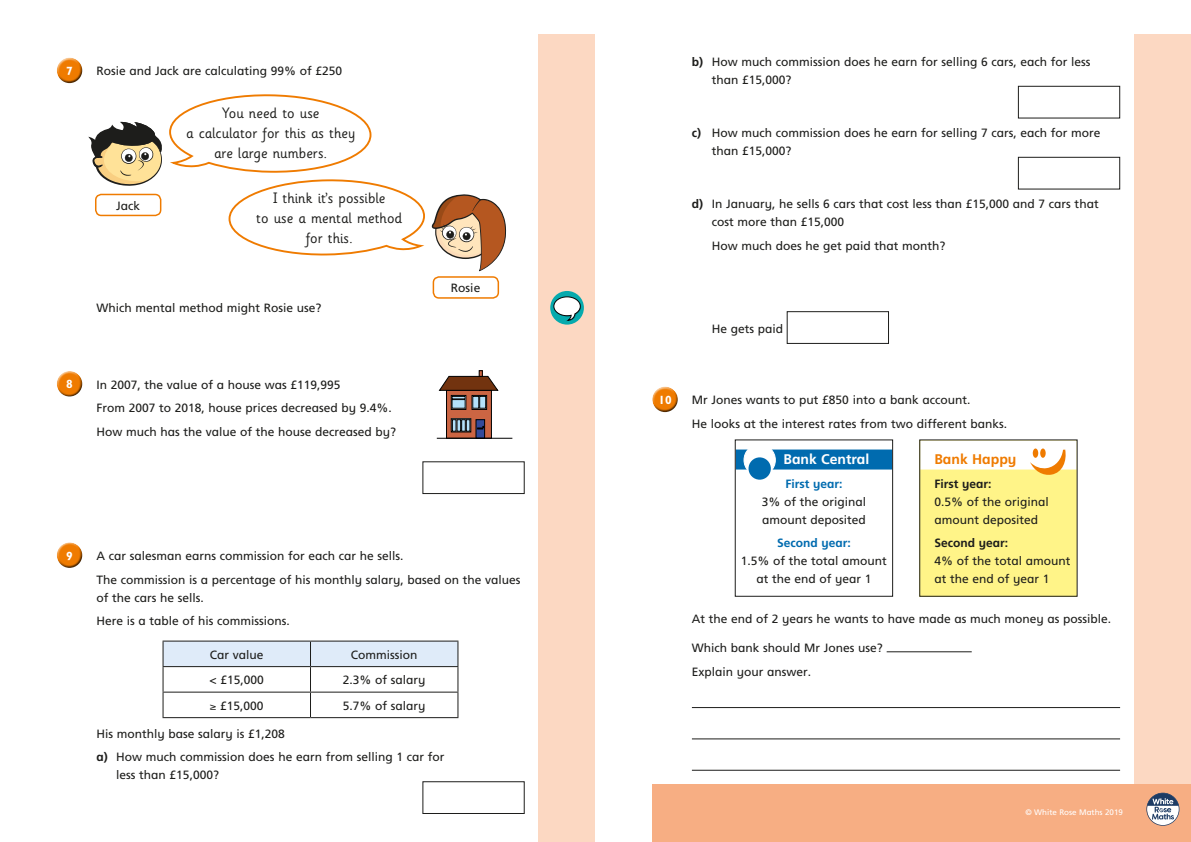
<style>
.page{position:relative;width:1191px;height:842px;background:#fff}
.page>*{position:absolute;margin:0;border:0;box-sizing:border-box;transform-origin:0 0}
.t1{font:15px/20px "Sassoon Infant Std";color:#1d1d1b;text-align:center}
.t2{font:700 14px "Frutiger Inf";color:#fff}
.t3{font:700 14px "Frutiger Inf";color:#ef7b00}
.t4{font:12px/23.7px "Frutiger Inf";color:#1d1d1b}
.t5{font:700 12px "Frutiger Inf";color:#006baf}
.t6{font:700 12px "Frutiger Inf";color:#1d1d1b}
.t7{font:700 12px "Gill Infant";color:#fff}
.t8{font:8px "Frutiger Inf";color:#fff}
.s1{font-weight:700}
</style>
<div class="page">
<div style="left:539px;top:34px;width:99px;height:808px;background:#fcd8c2"></div>
<div style="left:595px;top:0;width:48px;height:842px;background:#fff"></div>
<div style="left:1134px;top:34px;width:57px;height:808px;background:#fcd8c2"></div>
<div style="left:57px;top:57px;width:26px;height:21px;background:#fff;opacity:.75"></div>
<div style="left:57px;top:61px;width:27px;height:23px;background:#1d1d1b;opacity:.75"></div>
<div style="left:57px;top:371px;width:26px;height:20px;background:#fff;opacity:.75"></div>
<div style="left:57px;top:375px;width:27px;height:23px;background:#1d1d1b;opacity:.75"></div>
<div style="left:422px;top:461px;width:102px;height:33px;border:1px solid #1d1d1b"></div>
<div style="left:57px;top:542px;width:26px;height:20px;background:#fff;opacity:.75"></div>
<div style="left:57px;top:546px;width:27px;height:23px;background:#1d1d1b;opacity:.75"></div>
<svg style="left:162px;top:641px;width:296px;height:76px"></svg>
<hr style="left:162px;top:717px;width:148px;height:1px;background:#1d1d1b">
<hr style="left:310px;top:717px;width:148px;height:1px;background:#1d1d1b">
<div style="left:422px;top:781px;width:102px;height:33px;border:1px solid #1d1d1b"></div>
<div style="left:652px;top:785px;width:539px;height:57px;background:#f7ae83"></div>
<svg style="left:1146px;top:793px;width:33px;height:33px"></svg>
<hr style="left:692px;top:707px;width:428px;height:1px;background:#1d1d1b">
<hr style="left:692px;top:738px;width:428px;height:1px;background:#1d1d1b">
<hr style="left:692px;top:770px;width:428px;height:1px;background:#1d1d1b">
<div style="left:1018px;top:86px;width:102px;height:32px;border:1px solid #1d1d1b"></div>
<div style="left:1018px;top:157px;width:102px;height:32px;border:1px solid #1d1d1b"></div>
<div style="left:787px;top:311px;width:102px;height:33px;border:1px solid #1d1d1b"></div>
<div style="left:652px;top:386px;width:26px;height:21px;background:#fff;opacity:.75"></div>
<div style="left:652px;top:390px;width:27px;height:23px;background:#1d1d1b;opacity:.75"></div>
<hr style="left:886px;top:651px;width:85px;height:1px;background:#1d1d1b">
<svg style="left:550px;top:291px;width:34px;height:34px"></svg>
<svg style="left:553px;top:297px;width:28px;height:24px"></svg>
<svg style="left:88px;top:94px;width:419px;height:177px"></svg>
<div style="left:96px;top:194px;width:65px;height:21px;background:#fff;border-radius:6px"></div>
<div style="left:95px;top:194px;width:66px;height:22px;border:2px solid #ef7b00;border-radius:6px"></div>
<div style="left:432px;top:276px;width:67px;height:23px;border:2px solid #ef7b00;border-radius:6px"></div>
<svg style="left:448px;top:399px;width:42px;height:37px"></svg>
<div style="left:446px;top:390px;width:46px;height:48px;border:1px solid #000"></div>
<div style="left:476px;top:420px;width:8px;height:18px;background:#334a9a"></div>
<div style="left:476px;top:419px;width:9px;height:19px;border:1px solid #000"></div>
<div style="left:451px;top:419px;width:20px;height:13px;background:#313131"></div>
<div style="left:451px;top:418px;width:20px;height:14px;border:1px solid #000"></div>
<div style="left:466px;top:419px;width:4px;height:12px;border:1px solid #000"></div>
<div style="left:461px;top:419px;width:4px;height:12px;border:1px solid #000"></div>
<div style="left:457px;top:419px;width:4px;height:12px;border:1px solid #000"></div>
<div style="left:452px;top:419px;width:4px;height:12px;border:1px solid #000"></div>
<div style="left:451px;top:395px;width:15px;height:15px;border:1px solid #000"></div>
<div style="left:472px;top:395px;width:15px;height:15px;border:1px solid #000"></div>
<div style="left:452px;top:400px;width:13px;height:8px;background:#b4e1fa"></div>
<div style="left:452px;top:399px;width:13px;height:9px;border:1px solid #000"></div>
<div style="left:473px;top:396px;width:6px;height:12px;background:#b4e1fa"></div>
<div style="left:479px;top:396px;width:7px;height:12px;background:#b4e1fa"></div>
<div style="left:479px;top:396px;width:7px;height:12px;border:1px solid #000"></div>
<svg style="left:439px;top:370px;width:60px;height:29px"></svg>
<svg style="left:477px;top:426px;width:7px;height:3px"></svg>
<hr style="left:437px;top:438px;width:75px;height:1px;background:#000">
<div style="left:735px;top:449px;width:157px;height:20px;background:#006baf"></div>
<div style="left:734px;top:439px;width:159px;height:158px;border:1px solid #1d1d1b"></div>
<div style="left:919px;top:440px;width:158px;height:156px;background:#fff488"></div>
<div style="left:920px;top:440px;width:156px;height:29px;background:#fff"></div>
<div style="left:919px;top:439px;width:158px;height:158px;border:1px solid #1d1d1b"></div>
<div style="left:744px;top:444px;width:31px;height:32px;background:#fff;border-radius:50%"></div>
<div style="left:743px;top:444px;width:33px;height:32px;border:1px solid #fff;border-radius:50%"></div>
<div style="left:748px;top:457px;width:23px;height:23px;background:#006baf;border-radius:50%"></div>
<svg style="left:1030px;top:449px;width:37px;height:26px"></svg>
<div style="left:1040px;top:448px;width:5px;height:10px;background:#ef7b00;border-radius:50%"></div>
<div style="left:1032px;top:448px;width:6px;height:10px;background:#ef7b00;border-radius:50%"></div>
<p class="t7" style="left:66px;top:64px;width:8px">7</p>
<p class="t4" style="left:96px;top:59px;width:247px">Rosie and Jack are calculating 99% of £250</p>
<p class="t4" style="left:116px;top:193px;width:25px">Jack</p>
<p class="t1" style="left:186px;top:103px;width:171px">You need to use<br>a calculator for this as they are large numbers.</p>
<p class="t1" style="left:256px;top:188px;width:147px">I think it’s possible<br>to use a mental method for this.</p>
<p class="t4" style="left:96px;top:296px;width:227px">Which mental method might Rosie use?</p>
<p class="t7" style="left:66px;top:377px;width:8px">8</p>
<p class="t4" style="left:96px;top:372px;width:301px">In 2007, the value of a house was £119,995<br>From 2007 to 2018, house prices decreased by 9.4%.<br>How much has the value of the house decreased by?</p>
<p class="t4" style="left:451px;top:276px;width:31px">Rosie</p>
<p class="t7" style="left:66px;top:548px;width:8px">9</p>
<p class="t4" style="left:96px;top:544px;width:426px">A car salesman earns commission for each car he sells.<br>The commission is a percentage of his monthly salary, based on the values</p>
<p class="t4" style="left:96px;top:585px;width:195px">of the cars he sells.<br>Here is a table of his commissions.</p>
<p class="t4" style="left:210px;top:642px;width:55px">Car value</p>
<p class="t4" style="left:351px;top:642px;width:68px">Commission</p>
<p class="t4" style="left:210px;top:668px;width:56px">&lt; £15,000</p>
<p class="t4" style="left:343px;top:668px;width:84px">2.3% of salary</p>
<p class="t4" style="left:210px;top:693px;width:55px">≥ £15,000</p>
<p class="t4" style="left:343px;top:693px;width:84px">5.7% of salary</p>
<p class="t4" style="left:96px;top:722px;width:349px">His monthly base salary is £1,208<br><span class="s1">a)</span> How much commission does he earn from selling 1 car for</p>
<p class="t4" style="left:116px;top:763px;width:104px">less than £15,000?</p>
<p class="t4" style="left:712px;top:53px;width:380px;line-height:18px;text-indent:-20px"><span class="s1">b)</span> How much commission does he earn for selling 6 cars, each for less than £15,000?</p>
<p class="t4" style="left:712px;top:124px;width:390px;line-height:18px;text-indent:-20px"><span class="s1">c)</span> How much commission does he earn for selling 7 cars, each for more than £15,000?</p>
<p class="t4" style="left:712px;top:195px;width:388px;line-height:18px;text-indent:-20px"><span class="s1">d)</span> In January, he sells 6 cars that cost less than £15,000 and 7 cars that cost more than £15,000</p>
<p class="t4" style="left:712px;top:234px;width:235px">How much does he get paid that month?</p>
<p class="t4" style="left:712px;top:317px;width:73px">He gets paid</p>
<p class="t7" style="left:658px;top:393px;width:15px">10</p>
<p class="t4" style="left:692px;top:388px;width:317px">Mr Jones wants to put £850 into a bank account.<br>He looks at the interest rates from two different banks.</p>
<p class="t2" style="left:783px;top:451px;width:87px">Bank Central</p>
<p class="t5" style="left:785px;top:476px;width:59px">First year:</p>
<p class="t4" style="left:761px;top:492px;width:106px;line-height:18px">3% of the original amount deposited</p>
<p class="t5" style="left:777px;top:536px;width:75px">Second year:</p>
<p class="t4" style="left:741px;top:552px;width:148px;line-height:18px;text-align:center">1.5% of the total amount at the end of year 1</p>
<p class="t3" style="left:934px;top:451px;width:84px">Bank Happy</p>
<p class="t6" style="left:934px;top:476px;width:59px">First year:</p>
<p class="t4" style="left:934px;top:492px;width:116px;line-height:18px">0.5% of the original amount deposited</p>
<p class="t6" style="left:934px;top:536px;width:75px">Second year:</p>
<p class="t4" style="left:934px;top:552px;width:138px;line-height:18px">4% of the total amount at the end of year 1</p>
<p class="t4" style="left:692px;top:607px;width:421px">At the end of 2 years he wants to have made as much money as possible.</p>
<p class="t4" style="left:692px;top:636px;width:193px">Which bank should Mr Jones use?<br>Explain your answer.</p>
<p class="t8" style="left:1025px;top:808px;width:99px">© White Rose Maths 2019</p>
</div>
